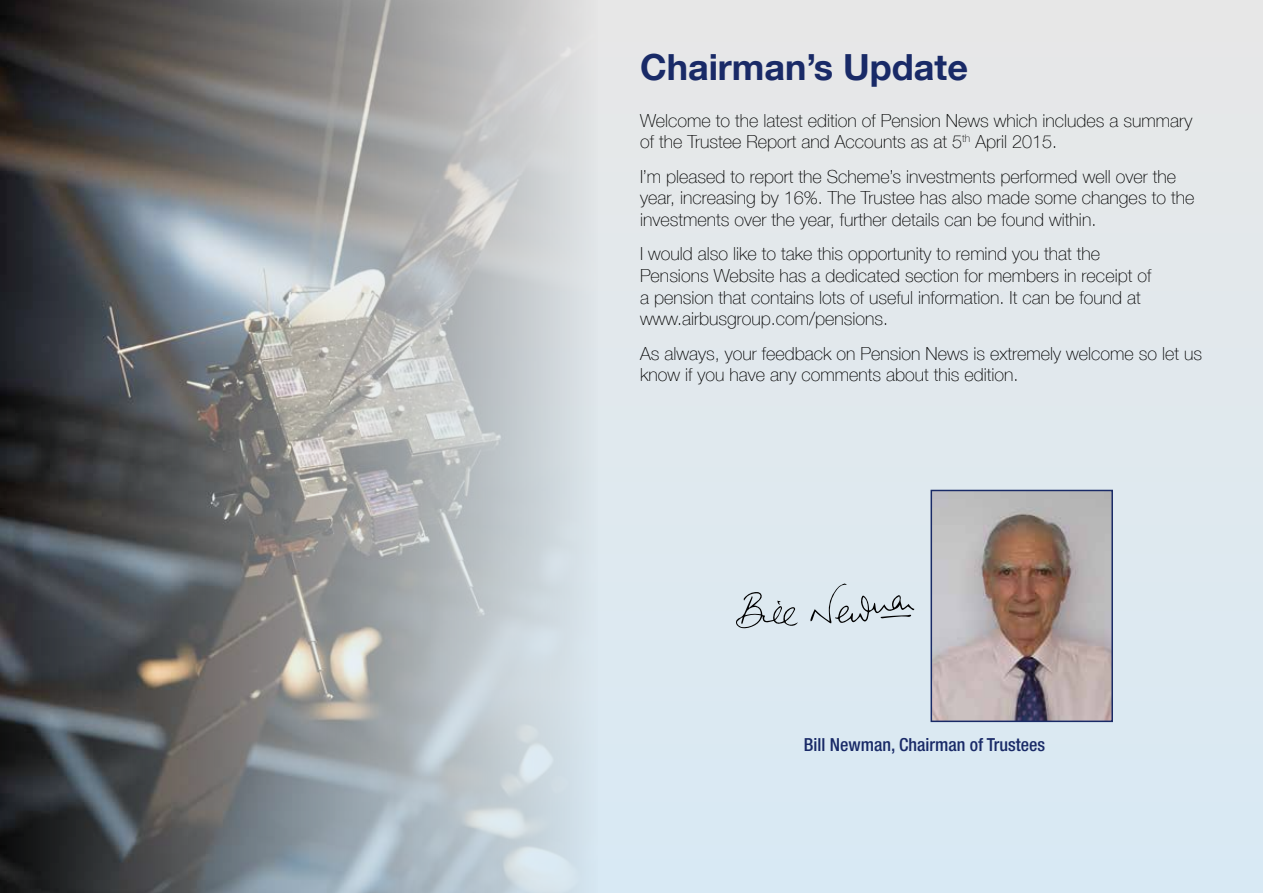
<style>
.page{position:relative;width:1263px;height:893px;background:#e0e9ed}
.page>*{position:absolute;margin:0;border:0;box-sizing:border-box;transform-origin:0 0}
.t1{font:700 36px "Helvetica Neue LT Com";color:#192a67}
.t2{font:100 18px/21.6px "Helvetica Neue LT Com";color:#000}
.t3{font:500 condensed 18px "Helvetica Neue LT Com";color:#192a67}
</style>
<div class="page">
<img style="left:0;top:0;width:596px;height:893px">
<img style="left:933px;top:493px;width:177px;height:226px">
<div style="left:930px;top:490px;width:183px;height:232px;border:2px solid #192a67"></div>
<svg style="left:810px;top:584px;width:104px;height:40px"></svg>
<svg style="left:736px;top:592px;width:62px;height:36px"></svg>
<h1 class="t1" style="left:640px;top:44px;width:329px">Chairman’s Update</h1>
<p class="t2" style="left:640px;top:109px;width:554px">Welcome to the latest edition of Pension News which includes a summary of the Trustee Report and Accounts as at 5<sup>th</sup> April 2015.</p>
<p class="t2" style="left:640px;top:165px;width:556px">I’m pleased to report the Scheme’s investments performed well over the year, increasing by 16%. The Trustee has also made some changes to the investments over the year, further details can be found within.</p>
<p class="t2" style="left:640px;top:243px;width:513px">I would also like to take this opportunity to remind you that the Pensions Website has a dedicated section for members in receipt of a pension that contains lots of useful information. It can be found at www.airbusgroup.com/pensions.</p>
<p class="t2" style="left:640px;top:342px;width:564px">As always, your feedback on Pension News is extremely welcome so let us know if you have any comments about this edition.</p>
<p class="t3" style="left:804px;top:734px;width:243px">Bill Newman, Chairman of Trustees</p>
</div>
